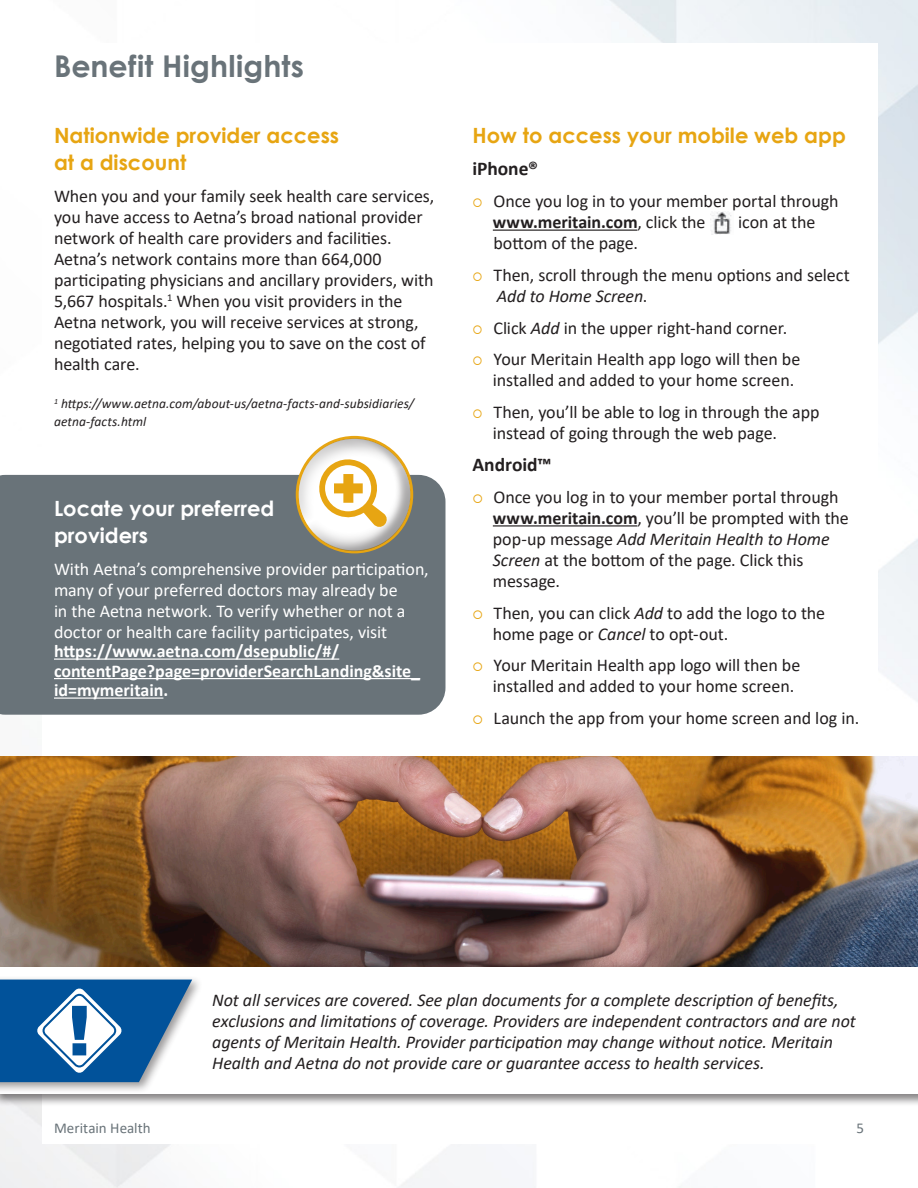
<style>
.page{position:relative;width:918px;height:1188px;background:#fff}
.page>*{position:absolute;margin:0;border:0;box-sizing:border-box;transform-origin:0 0}
.t1{font:700 30px "Century Gothic";letter-spacing:.005em;color:#697379}
.t2{font:700 21px/27px "Century Gothic";color:#e7a512}
.t3{font:700 21px/27px "Century Gothic";color:#fff}
.Bullet_-_Gold_Square{font:700 19.5px "Calibri";color:#231f20}
.Bullet_-_Gold_Square-2{font:18px/21px "Calibri";letter-spacing:-.005em;color:#231f20}
.t4{font:italic 18px/21px "Calibri";letter-spacing:-.005em;color:#231f20}
.t5{font:18px/20.2px "Calibri";letter-spacing:-.005em;color:#fff}
.t6{font:15px "Calibri";color:#697379}
.Bullet_-_Gold_Square-3{font:italic 13.5px/18px "Calibri";letter-spacing:.005em;color:#231f20}
.s1{font-weight:700}
.s2{font-style:italic}
</style>
<div class="page">
<img style="left:0;top:756px;width:918px;height:208px">
<div style="left:0;top:964px;width:918px;height:142px;background:#231f20;opacity:.55"></div>
<div style="left:0;top:967px;width:918px;height:127px;background:#fff"></div>
<div style="left:0;top:975px;width:203px;height:119px;background:#231f20;opacity:.45"></div>
<svg style="left:0;top:980px;width:192px;height:102px"></svg>
<hr style="left:493px;top:230px;width:144px;height:1px;background:#231f20">
<hr style="left:493px;top:525px;width:144px;height:2px;background:#231f20">
<div style="left:0;top:475px;width:445px;height:240px;background:#697379"></div>
<div style="left:297px;top:437px;width:114px;height:116px;background:#231f20;opacity:.44"></div>
<svg style="left:316px;top:457px;width:72px;height:71px"></svg>
<img style="left:710px;top:212px;width:22px;height:22px">
<hr style="left:54px;top:659px;width:285px;height:1px;background:#fff">
<hr style="left:54px;top:678px;width:366px;height:1px;background:#fff">
<hr style="left:54px;top:698px;width:109px;height:1px;background:#fff">
<p class="t1" style="left:54px;top:43px;width:252px">Benefit Highlights</p>
<p class="t2" style="left:54px;top:121px;width:287px">Nationwide provider access at a discount</p>
<p class="Bullet_-_Gold_Square-2" style="left:54px;top:185px;width:382px">When you and your family seek health care services, you have access to Aetna’s broad national provider network of health care providers and facilities.<br>Aetna’s network contains more than 664,000 participating physicians and ancillary providers, with 5,667 hospitals.<sup>1</sup> When you visit providers in the Aetna network, you will receive services at strong, negotiated rates, helping you to save on the cost of health care.</p>
<p class="Bullet_-_Gold_Square-3" style="left:54px;top:394px;width:362px"><sup>1</sup> https://www.aetna.com/about-us/aetna-facts-and-subsidiaries/ aetna-facts.html</p>
<p class="t3" style="left:54px;top:494px;width:222px">Locate your preferred providers</p>
<p class="t5" style="left:54px;top:558px;width:376px">With Aetna’s comprehensive provider participation, many of your preferred doctors may already be<br>in the Aetna network. To verify whether or not a doctor or health care facility participates, visit <span class="s1">https://www.aetna.com/dsepublic/#/ contentPage?page=providerSearchLanding&amp;site_ id=mymeritain.</span></p>
<p class="t2" style="left:472px;top:121px;width:375px">How to access your mobile web app</p>
<p class="Bullet_-_Gold_Square" style="left:472px;top:155px;width:67px">iPhone®</p>
<p class="Bullet_-_Gold_Square-2" style="left:493px;top:190px;width:347px">Once you log in to your member portal through <span class="s1">www.meritain.com</span>, click the</p>
<p class="Bullet_-_Gold_Square-2" style="left:738px;top:211px;width:79px">icon at the</p>
<p class="Bullet_-_Gold_Square-2" style="left:494px;top:232px;width:146px">bottom of the page.</p>
<p class="Bullet_-_Gold_Square-2" style="left:494px;top:264px;width:358px">Then, scroll through the menu options and select<br><span class="s2">Add to Home Screen</span>.</p>
<p class="Bullet_-_Gold_Square-2" style="left:494px;top:317px;width:295px">Click <span class="s2">Add</span> in the upper right-hand corner.</p>
<p class="Bullet_-_Gold_Square-2" style="left:493px;top:349px;width:309px">Your Meritain Health app logo will then be installed and added to your home screen.</p>
<p class="Bullet_-_Gold_Square-2" style="left:493px;top:401px;width:328px">Then, you’ll be able to log in through the app instead of going through the web page.</p>
<p class="Bullet_-_Gold_Square" style="left:472px;top:451px;width:81px">Android™</p>
<p class="Bullet_-_Gold_Square-2" style="left:493px;top:486px;width:358px">Once you log in to your member portal through <span class="s1">www.meritain.com</span>, you’ll be prompted with the pop-up message <span class="s2">Add Meritain Health to Home Screen</span> at the bottom of the page. Click this message.</p>
<p class="Bullet_-_Gold_Square-2" style="left:493px;top:602px;width:334px">Then, you can click <span class="s2">Add</span> to add the logo to the home page or <span class="s2">Cancel</span> to opt-out.</p>
<p class="Bullet_-_Gold_Square-2" style="left:493px;top:655px;width:309px">Your Meritain Health app logo will then be installed and added to your home screen.</p>
<p class="Bullet_-_Gold_Square-2" style="left:494px;top:707px;width:367px">Launch the app from your home screen and log in.</p>
<p class="t4" style="left:212px;top:988px;width:645px">Not all services are covered. See plan documents for a complete description of benefits, exclusions and limitations of coverage. Providers are independent contractors and are not agents of Meritain Health. Provider participation may change without notice. Meritain Health and Aetna do not provide care or guarantee access to health services.</p>
<p class="t6" style="left:54px;top:1118px;width:98px">Meritain Health</p>
<p class="t6" style="left:856px;top:1118px;width:9px">5</p>
</div>
